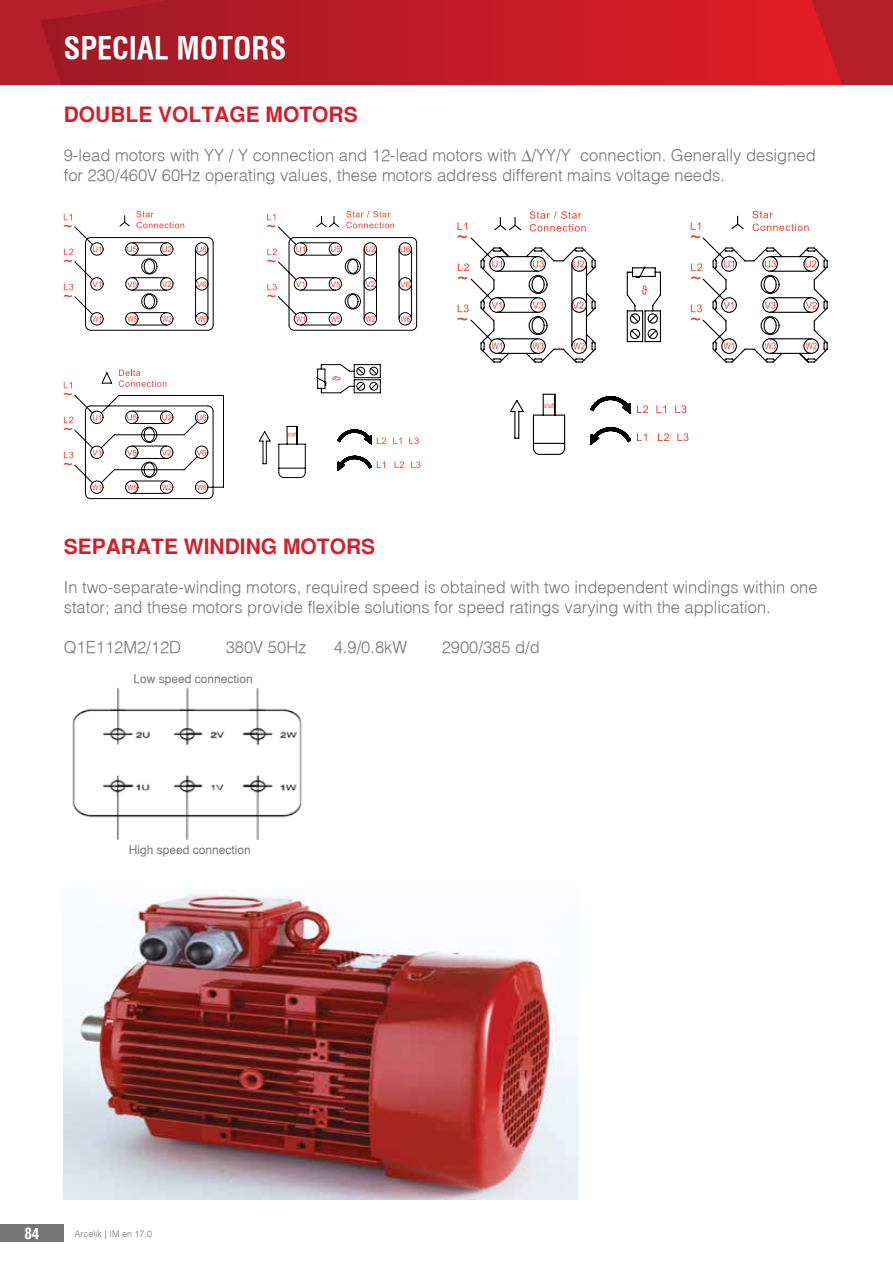
<style>
.page{position:relative;width:893px;height:1263px;background:#fff}
.page>*{position:absolute;margin:0;border:0;box-sizing:border-box;transform-origin:0 0}
.t1{font:700 condensed 30px "Helvetica";color:#fff}
.t2{font:700 21px "Helvetica";color:#d0202e}
.t3{font:300 16.5px/19.8px "Helvetica";color:#77777a}
.t4{font:700 condensed 15px "Helvetica";color:#fff}
.t5{font:500 12px "Helvetica";color:#77777a}
.t6{font:300 9px "Helvetica";color:#77777a}
.s1{font-size:12px}
</style>
<div class="page">
<div style="left:0;top:1224px;width:64px;height:18px;background:#77777a"></div>
<div style="left:0;top:0;width:893px;height:85px;background:#b51f2a"></div>
<svg style="left:40px;top:0;width:802px;height:85px"></svg>
<img style="left:72px;top:688px;width:230px;height:151px">
<img style="left:64px;top:888px;width:515px;height:311px">
<svg style="left:136px;top:211px;width:18px;height:4px"></svg>
<svg style="left:64px;top:284px;width:9px;height:13px"></svg>
<svg style="left:64px;top:382px;width:8px;height:13px"></svg>
<svg style="left:346px;top:211px;width:45px;height:4px"></svg>
<svg style="left:64px;top:249px;width:9px;height:13px"></svg>
<svg style="left:64px;top:214px;width:8px;height:13px"></svg>
<svg style="left:64px;top:452px;width:9px;height:13px"></svg>
<svg style="left:418px;top:461px;width:3px;height:7px"></svg>
<svg style="left:64px;top:417px;width:9px;height:13px"></svg>
<svg style="left:73px;top:215px;width:345px;height:284px"></svg>
<svg style="left:336px;top:427px;width:50px;height:44px"></svg>
<svg style="left:457px;top:222px;width:10px;height:16px"></svg>
<svg style="left:458px;top:263px;width:11px;height:16px"></svg>
<svg style="left:458px;top:304px;width:11px;height:8px"></svg>
<svg style="left:458px;top:318px;width:9px;height:3px"></svg>
<svg style="left:530px;top:211px;width:52px;height:4px"></svg>
<svg style="left:752px;top:211px;width:21px;height:4px"></svg>
<svg style="left:470px;top:215px;width:358px;height:240px"></svg>
<svg style="left:574px;top:384px;width:169px;height:71px"></svg>
<h1 class="t1" style="left:64px;top:29px;width:224px">SPECIAL MOTORS</h1>
<p class="t2" style="left:64px;top:102px;width:296px">DOUBLE VOLTAGE MOTORS</p>
<p class="t3" style="left:64px;top:145px;width:753px">9-lead motors with YY / Y connection and 12-lead motors with Δ/YY/Y connection. Generally designed for 230/460V 60Hz operating values, these motors address different mains voltage needs.</p>
<p class="t2" style="left:64px;top:534px;width:313px">SEPARATE WINDING MOTORS</p>
<p class="t3" style="left:64px;top:577px;width:755px">In two-separate-winding motors, required speed is obtained with two independent windings within one stator; and these motors provide flexible solutions for speed ratings varying with the application.</p>
<p class="t3" style="left:64px;top:636px;width:119px">Q1E112M2/12D</p>
<p class="t3" style="left:226px;top:636px;width:82px">380V 50Hz</p>
<p class="t3" style="left:334px;top:636px;width:75px">4.9/0.8kW</p>
<p class="t3" style="left:442px;top:636px;width:100px">2900/385 d/d</p>
<p class="t5" style="left:133px;top:671px;width:121px">Low speed connection</p>
<p class="t5" style="left:129px;top:842px;width:124px">High speed connection</p>
<p class="t4" style="left:24px;top:1223px;width:16px">84</p>
<p class="t6" style="left:74px;top:1228px;width:79px">Arcelik <span class="s1">|</span> IM en 17.0</p>
</div>
